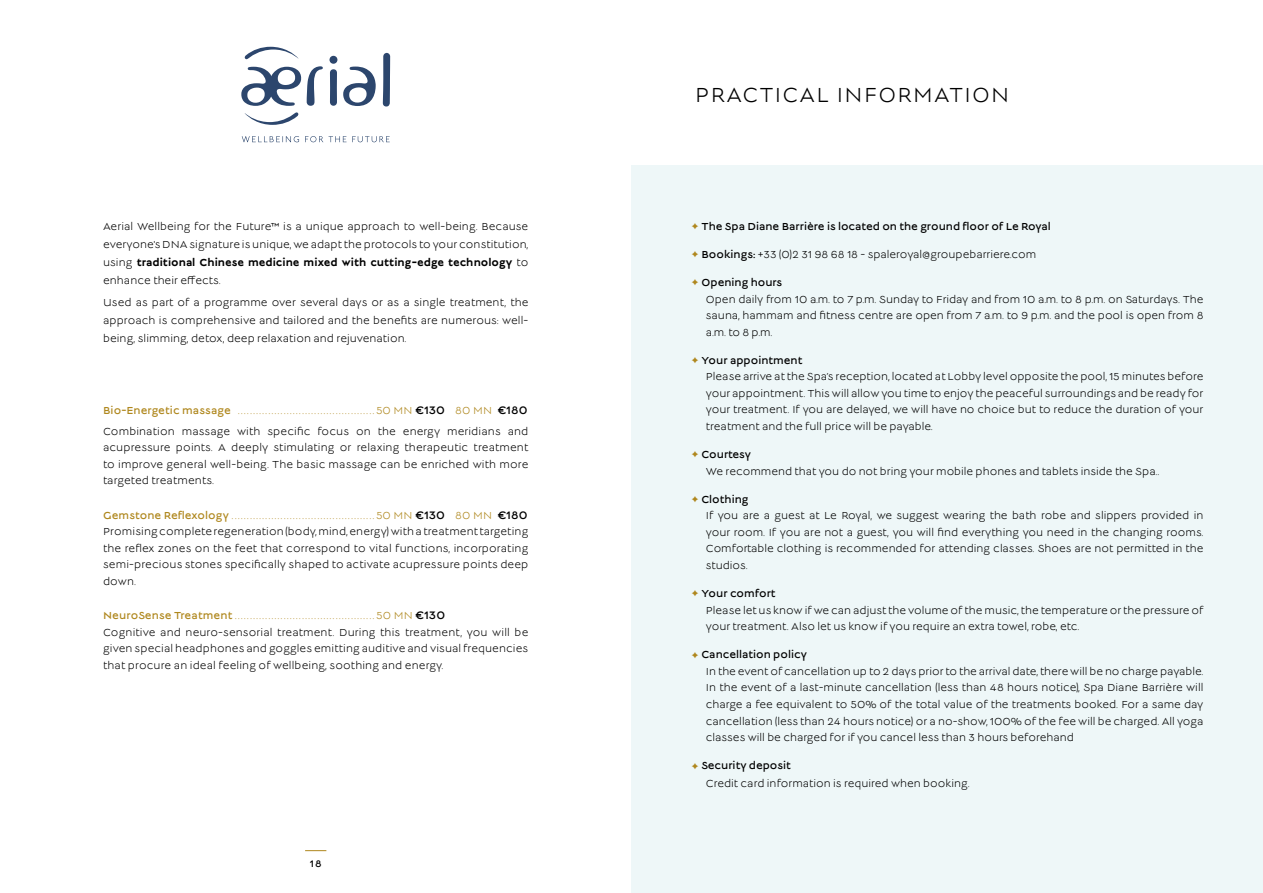
<style>
.page{position:relative;width:1263px;height:893px;background:#fff}
.page>*{position:absolute;margin:0;border:0;box-sizing:border-box;transform-origin:0 0}
.t1{font:22.5px "Lucien";letter-spacing:.06em;color:#000}
.t2{font:12px "Lucien";color:#af871d}
.t3{font:11.25px/16.5px "Lucien";color:#000}
.t4{font:11.25px "Lucien";color:#000}
.t5{font:10.5px "Lucien";color:#000}
.s1{font-weight:700}
.s2{font-size:11.25px}
.s3{color:#000}
.s4{color:#af871d}
.s5{font-style:inherit}
</style>
<div class="page">
<svg style="left:305px;top:850px;width:21px;height:1px"></svg>
<div style="left:631px;top:166px;width:632px;height:727px;background:#eef7f8"></div>
<svg style="left:244px;top:47px;width:54px;height:13px"></svg>
<svg style="left:245px;top:112px;width:54px;height:13px"></svg>
<svg style="left:241px;top:66px;width:82px;height:40px"></svg>
<svg style="left:383px;top:53px;width:7px;height:54px"></svg>
<svg style="left:343px;top:67px;width:33px;height:39px"></svg>
<svg style="left:329px;top:56px;width:8px;height:50px"></svg>
<svg style="left:242px;top:136px;width:148px;height:6px"></svg>
<p class="t3" style="left:103px;top:218px;width:427px;line-height:18px;text-align:justify">Aerial Wellbeing for the Future™ is a unique approach to well-being. Because everyone's DNA signature is unique, we adapt the protocols to your constitution, using <span class="s1">traditional Chinese medicine mixed with cutting-edge technology</span> to enhance their effects.</p>
<p class="t3" style="left:103px;top:294px;width:427px;line-height:18px;text-align:justify">Used as part of a programme over several days or as a single treatment, the approach is comprehensive and tailored and the benefits are numerous: well&shy;being, slimming, detox, deep relaxation and rejuvenation.</p>
<p class="t2" style="left:103px;top:405px;width:426px"><span class="s2">Bio-Energetic massage</span> .............................................<span class="s2">50 MN</span> <span class="s3">€130</span> <span class="s2">80 MN</span> <span class="s3">€180</span></p>
<p class="t3" style="left:103px;top:424px;width:427px;text-align:justify">Combination massage with specific focus on the energy meridians and acupressure points. A deeply stimulating or relaxing therapeutic treatment to improve general well-being. The basic massage can be enriched with more targeted treatments.</p>
<p class="t2" style="left:103px;top:510px;width:426px"><span class="s2">Gemstone Reflexology</span> ...............................................<span class="s2">50 MN</span> <span class="s3">€130</span> <span class="s2">80 MN</span> <span class="s3">€180</span></p>
<p class="t3" style="left:103px;top:524px;width:427px;text-align:justify">Promising complete regeneration (body, mind, energy) with a treatment targeting the reflex zones on the feet that correspond to vital functions, incorporating semi-precious stones specifically shaped to activate acupressure points deep down.</p>
<p class="t2" style="left:103px;top:610px;width:344px"><span class="s2">NeuroSense Treatment</span> ..............................................<span class="s2">50 MN</span> <span class="s3">€130</span></p>
<p class="t3" style="left:103px;top:625px;width:427px;text-align:justify">Cognitive and neuro-sensorial treatment. During this treatment, you will be given special headphones and goggles emitting auditive and visual frequencies that procure an ideal feeling of wellbeing, soothing and energy.</p>
<p class="t5" style="left:310px;top:859px;width:13px">18</p>
<h1 class="t1" style="left:695px;top:85px;width:316px">PRACTICAL INFORMATION</h1>
<p class="t4" style="left:691px;top:221px;width:361px"><span class="s4">♢</span> The Spa Diane Barrière is located on the ground floor of Le Royal</p>
<p class="t3" style="left:691px;top:247px;width:347px"><span class="s4">♢</span> <span class="s5">Bookings:</span> +33 (0)2 31 98 68 18 - spaleroyal@groupebarriere.com</p>
<p class="t3" style="left:706px;top:275px;width:499px;text-indent:-15px"><span class="s4">♢</span> <span class="s5">Opening hours<br></span>Open daily from 10 a.m. to 7 p.m. Sunday to Friday and from 10 a.m. to 8 p.m. on Saturdays. The sauna, hammam and fitness centre are open from 7 a.m. to 9 p.m. and the pool is open from 8 a.m. to 8 p.m.</p>
<p class="t3" style="left:706px;top:353px;width:499px;text-indent:-15px"><span class="s4">♢</span> <span class="s5">Your appointment<br></span>Please arrive at the Spa’s reception, located at Lobby level opposite the pool, 15 minutes before your appointment. This will allow you time to enjoy the peaceful surroundings and be ready for your treatment. If you are delayed, we will have no choice but to reduce the duration of your treatment and the full price will be payable.</p>
<p class="t3" style="left:706px;top:447px;width:455px;text-indent:-15px"><span class="s4">♢</span> <span class="s5">Courtesy<br></span>We recommend that you do not bring your mobile phones and tablets inside the Spa..</p>
<p class="t3" style="left:706px;top:492px;width:499px;text-indent:-15px"><span class="s4">♢</span> <span class="s5">Clothing<br></span>If you are a guest at Le Royal, we suggest wearing the bath robe and slippers provided in your room. If you are not a guest, you will find everything you need in the changing rooms.<br>Comfortable clothing is recommended for attending classes. Shoes are not permitted in the studios.</p>
<p class="t3" style="left:706px;top:586px;width:499px;text-indent:-15px"><span class="s4">♢</span> <span class="s5">Your comfort<br></span>Please let us know if we can adjust the volume of the music, the temperature or the pressure of your treatment. Also let us know if you require an extra towel, robe, etc.</p>
<p class="t3" style="left:706px;top:647px;width:499px;text-indent:-15px"><span class="s4">♢</span> <span class="s5">Cancellation policy<br></span>In the event of cancellation up to 2 days prior to the arrival date, there will be no charge payable.<br>In the event of a last-minute cancellation (less than 48 hours notice), Spa Diane Barrière will charge a fee equivalent to 50% of the total value of the treatments booked. For a same day cancellation (less than 24 hours notice) or a no-show, 100% of the fee will be charged. All yoga classes will be charged for if you cancel less than 3 hours beforehand</p>
<p class="t3" style="left:706px;top:758px;width:265px;line-height:17.7px;text-indent:-15px"><span class="s4">♢</span> <span class="s5">Security deposit<br></span>Credit card information is required when booking.</p>
</div>
